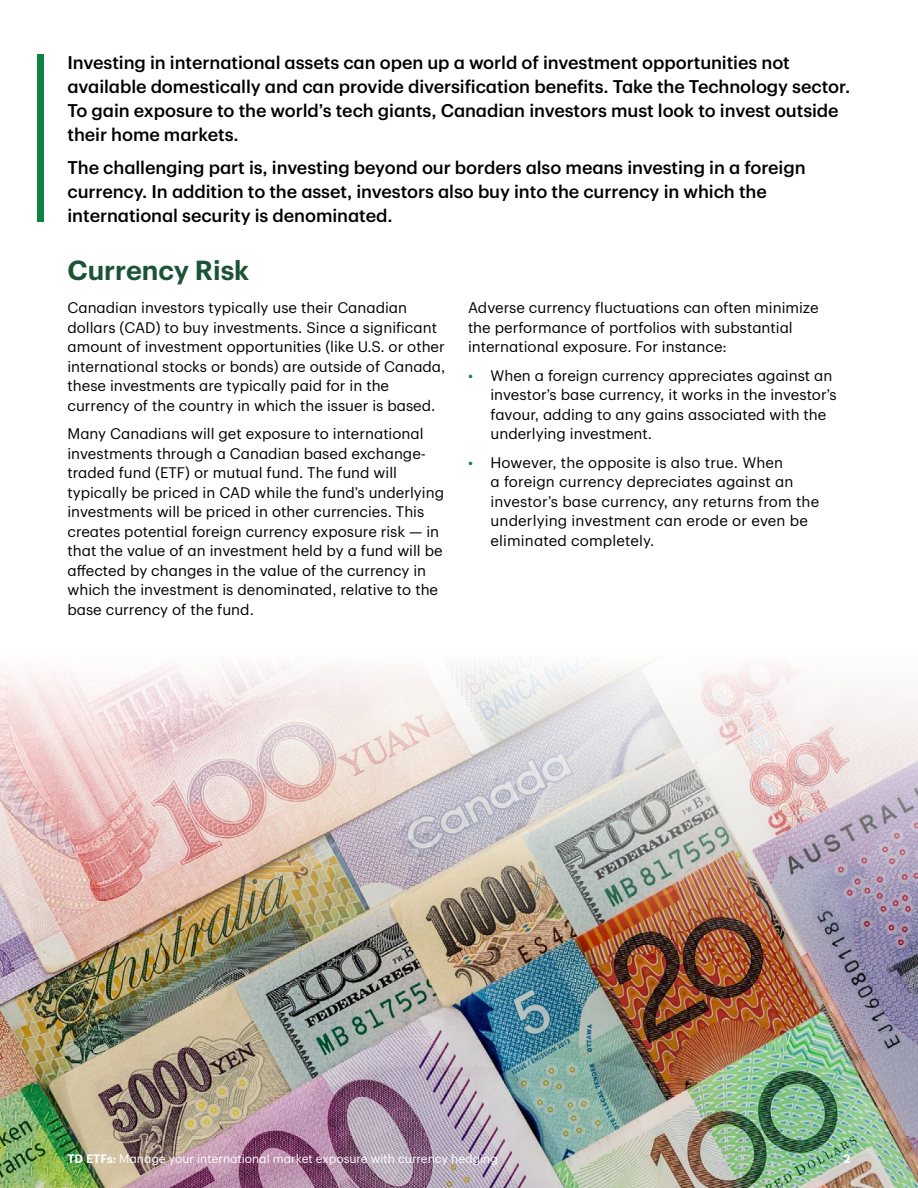
<style>
.page{position:relative;width:918px;height:1188px;background:#fff}
.page>*{position:absolute;margin:0;border:0;box-sizing:border-box;transform-origin:0 0}
.SH1__18pt_Semibold{font:600 27px "TD Graphik";color:#1b5336}
.Intro_Copy__11pt_Med{font:500 18px/24px "TD Graphik";letter-spacing:-.005em;color:#000}
.Body_Copy__10pt_Regu{font:15px/19.5px "TD Graphik";color:#000}
.Bulleted_List_Body_C{font:15px/19.5px "TD Graphik";color:#000}
.t1{font:12px "TD Graphik";color:#fff}
.t2{font:600 12px "TD Graphik";color:#fff}
.s1{color:#0f8341}
.s2{font-weight:600}
</style>
<div class="page">
<img style="left:0;top:663px;width:918px;height:525px">
<div style="left:37px;top:54px;width:7px;height:167px;background:#0f8341"></div>
<p class="Intro_Copy__11pt_Med" style="left:68px;top:49px;width:784px">Investing in international assets can open up a world of investment opportunities not available domestically and can provide diversification benefits. Take the Technology sector.<br>To gain exposure to the world’s tech giants, Canadian investors must look to invest outside their home markets.</p>
<p class="Intro_Copy__11pt_Med" style="left:68px;top:154px;width:740px">The challenging part is, investing beyond our borders also means investing in a foreign currency. In addition to the asset, investors also buy into the currency in which the international security is denominated.</p>
<h1 class="SH1__18pt_Semibold" style="left:68px;top:250px;width:183px">Currency Risk</h1>
<p class="Body_Copy__10pt_Regu" style="left:68px;top:297px;width:379px">Canadian investors typically use their Canadian dollars (CAD) to buy investments. Since a significant amount of investment opportunities (like U.S. or other international stocks or bonds) are outside of Canada, these investments are typically paid for in the currency of the country in which the issuer is based.</p>
<p class="Body_Copy__10pt_Regu" style="left:68px;top:423px;width:378px">Many Canadians will get exposure to international investments through a Canadian based exchange&shy;traded fund (ETF) or mutual fund. The fund will typically be priced in CAD while the fund’s underlying investments will be priced in other currencies. This creates potential foreign currency exposure risk — in that the value of an investment held by a fund will be affected by changes in the value of the currency in which the investment is denominated, relative to the base currency of the fund.</p>
<p class="Body_Copy__10pt_Regu" style="left:468px;top:297px;width:352px">Adverse currency fluctuations can often minimize the performance of portfolios with substantial international exposure. For instance:</p>
<p class="Bulleted_List_Body_C" style="left:491px;top:364px;width:348px;text-indent:-22px"><span class="s1">•</span> When a foreign currency appreciates against an investor’s base currency, it works in the investor’s favour, adding to any gains associated with the underlying investment.</p>
<p class="Bulleted_List_Body_C" style="left:491px;top:451px;width:330px;text-indent:-22px"><span class="s1">•</span> However, the opposite is also true. When<br>a foreign currency depreciates against an investor’s base currency, any returns from the underlying investment can erode or even be eliminated completely.</p>
<p class="t1" style="left:68px;top:1150px;width:432px"><span class="s2">TD ETFs:</span> Manage your international market exposure with currency hedging</p>
<p class="t2" style="left:843px;top:1150px;width:9px">2</p>
</div>
